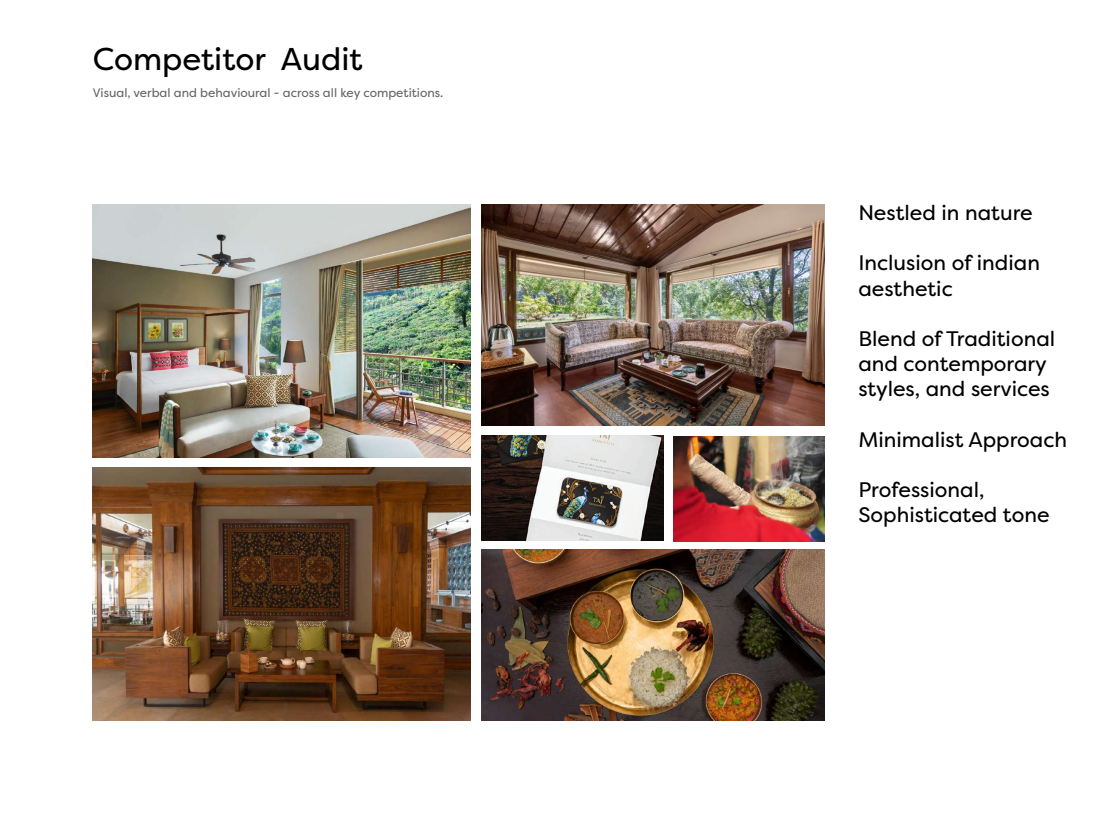
<style>
.page{position:relative;width:1120px;height:840px;background:#fff}
.page>*{position:absolute;margin:0;border:0;box-sizing:border-box;transform-origin:0 0}
.t1{font:31.5px "Filson Pro";color:#000}
.t2{font:21px/25.2px "Filson Pro";color:#000}
.t3{font:12.25px "Filson Pro";color:#666}
</style>
<div class="page">
<img style="left:93px;top:205px;width:378px;height:253px">
<img style="left:93px;top:467px;width:378px;height:253px">
<img style="left:481px;top:205px;width:343px;height:220px">
<img style="left:481px;top:436px;width:182px;height:104px">
<img style="left:481px;top:550px;width:343px;height:170px">
<img style="left:674px;top:436px;width:150px;height:106px">
<h1 class="t1" style="left:93px;top:38px;width:271px">Competitor Audit</h1>
<p class="t3" style="left:93px;top:85px;width:352px">Visual, verbal and behavioural - across all key competitions.</p>
<p class="t2" style="left:858px;top:200px;width:176px">Nestled in nature</p>
<p class="t2" style="left:858px;top:250px;width:183px">Inclusion of indian aesthetic</p>
<p class="t2" style="left:858px;top:326px;width:198px">Blend of Traditional and contemporary styles, and services</p>
<p class="t2" style="left:858px;top:426px;width:210px">Minimalist Approach</p>
<p class="t2" style="left:858px;top:477px;width:193px">Professional,<br>Sophisticated tone</p>
</div>
